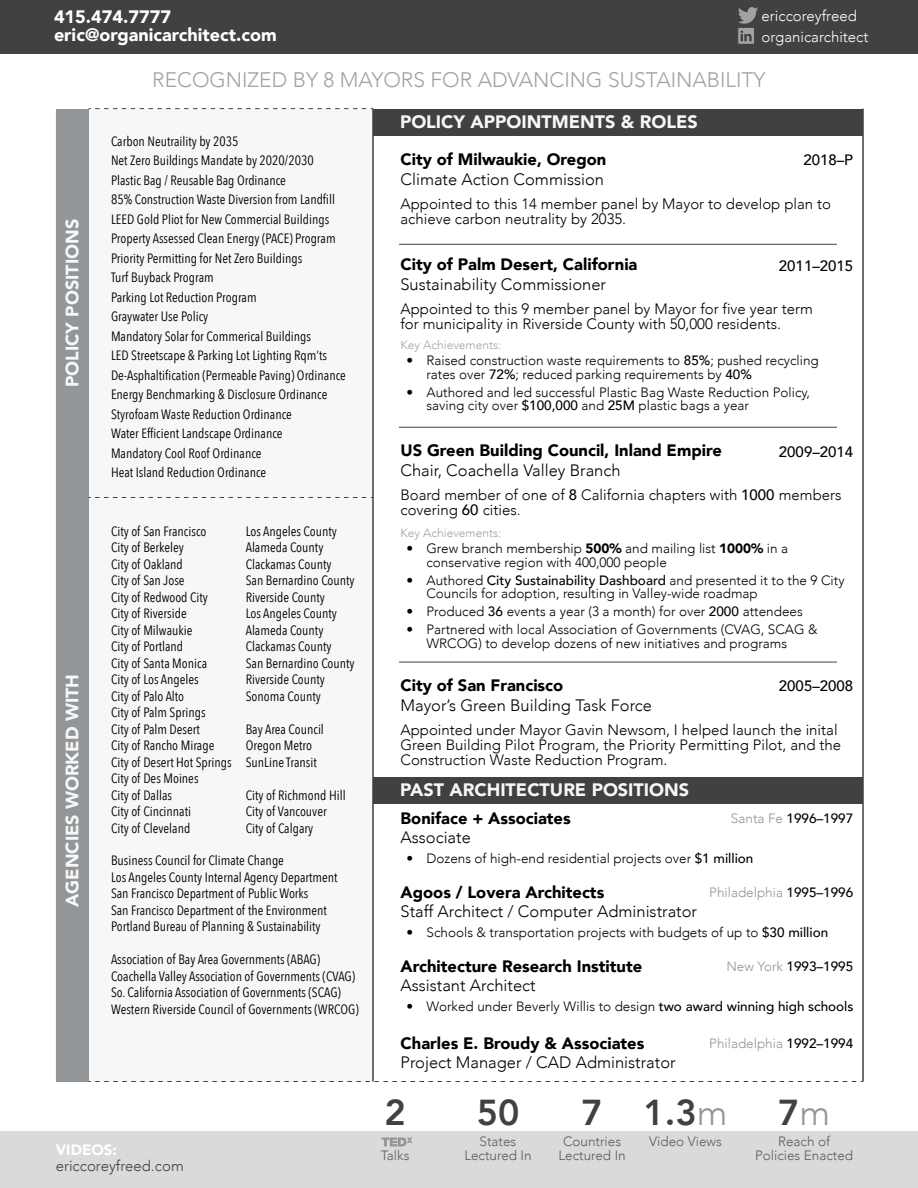
<style>
.page{position:relative;width:918px;height:1188px;background:#fff}
.page>*{position:absolute;margin:0;border:0;box-sizing:border-box;transform-origin:0 0}
.t1{font:800 36px "Avenir";color:#414043}
.t2{font:300 21px "Avenir";color:#a2a2a2}
.t3{font:900 18px "Avenir";color:#f7f7f7}
.t4{font:900 18px/18px "Avenir";color:#fff}
.t5{font:300 16.5px "Avenir";color:#000}
.t6{font:900 16.5px "Avenir";color:#000}
.t7{font:300 15px/15px "Avenir";color:#000}
.t8{font:500 15px "Avenir";color:#000}
.t9{font:300 15px/21px "Avenir";color:#fff}
.t10{font:300 15px "Avenir";color:#414043}
.t11{font:900 15px "Avenir";color:#fff}
.t12{font:13.5px/16.5px "Avenir Next Condensed";color:#000}
.t13{font:300 13.5px/13.5px "Avenir";color:#000}
.t14{font:300 13.5px/13.5px "Avenir";color:#5d5d5d;text-align:center}
.t15{font:300 13.5px "Avenir";color:#929699}
.t16{font:500 13.5px "Avenir";color:#000}
.t17{font:300 12px "Avenir";color:#a2a2a2}
.s1{font-weight:500}
.s2{font-weight:900}
.s3{font-weight:300;color:#929699}
.s4{font-weight:500;color:#000}
</style>
<div class="page">
<hr style="left:399px;top:244px;width:438px;height:1px;background:#414043">
<hr style="left:399px;top:427px;width:438px;height:1px;background:#414043">
<hr style="left:399px;top:662px;width:438px;height:1px;background:#414043">
<div style="left:56px;top:109px;width:317px;height:973px;background:#f7f7f7"></div>
<div style="left:0;top:0;width:918px;height:54px;background:#414043"></div>
<div style="left:0;top:1132px;width:918px;height:56px;background:#dadada"></div>
<div style="left:373px;top:109px;width:490px;height:27px;background:#414043"></div>
<div style="left:373px;top:777px;width:490px;height:27px;background:#414043"></div>
<div style="left:56px;top:109px;width:32px;height:972px;background:#929699"></div>
<svg style="left:88px;top:108px;width:285px;height:1px"></svg>
<svg style="left:88px;top:497px;width:284px;height:1px"></svg>
<svg style="left:88px;top:1081px;width:775px;height:1px"></svg>
<hr style="left:372px;top:109px;width:2px;height:972px;background:#414043">
<hr style="left:862px;top:109px;width:2px;height:972px;background:#414043">
<svg style="left:382px;top:1138px;width:30px;height:8px"></svg>
<div style="left:738px;top:28px;width:16px;height:16px;background:#a2a2a2"></div>
<svg style="left:740px;top:31px;width:12px;height:10px"></svg>
<svg style="left:738px;top:7px;width:20px;height:17px"></svg>
<h3 class="t4" style="left:54px;top:7px;width:224px">415.474.7777 eric@organicarchitect.com</h3>
<p class="t9" style="left:762px;top:5px;width:108px">ericcoreyfreed organicarchitect</p>
<h2 class="t2" style="left:152px;top:67px;width:615px">RECOGNIZED BY 8 MAYORS FOR ADVANCING SUSTAINABILITY</h2>
<h3 class="t3" style="left:57px;top:387px;width:170px;rotate:-90deg">POLICY POSITIONS</h3>
<h3 class="t3" style="left:57px;top:907px;width:235px;rotate:-90deg">AGENCIES WORKED WITH</h3>
<p class="t12" style="left:111px;top:131px;width:236px;line-height:19.5px">Carbon Neutraility by 2035<br>Net Zero Buildings Mandate by 2020/2030<br>Plastic Bag / Reusable Bag Ordinance<br>85% Construction Waste Diversion from Landfill LEED Gold Pliot for New Commercial Buildings Property Assessed Clean Energy (PACE) Program Priority Permitting for Net Zero Buildings<br>Turf Buyback Program<br>Parking Lot Reduction Program<br>Graywater Use Policy<br>Mandatory Solar for Commerical Buildings<br>LED Streetscape &amp; Parking Lot Lighting Rqm’ts De-Asphaltification (Permeable Paving) Ordinance Energy Benchmarking &amp; Disclosure Ordinance Styrofoam Waste Reduction Ordinance<br>Water Efficient Landscape Ordinance<br>Mandatory Cool Roof Ordinance<br>Heat Island Reduction Ordinance</p>
<p class="t12" style="left:111px;top:522px;width:122px">City of San Francisco<br>City of Berkeley<br>City of Oakland<br>City of San Jose<br>City of Redwood City<br>City of Riverside<br>City of Milwaukie<br>City of Portland<br>City of Santa Monica<br>City of Los Angeles<br>City of Palo Alto<br>City of Palm Springs<br>City of Palm Desert<br>City of Rancho Mirage<br>City of Desert Hot Springs<br>City of Des Moines<br>City of Dallas<br>City of Cincinnati<br>City of Cleveland</p>
<p class="t12" style="left:111px;top:852px;width:228px">Business Council for Climate Change<br>Los Angeles County Internal Agency Department San Francisco Department of Public Works<br>San Francisco Department of the Environment Portland Bureau of Planning &amp; Sustainability</p>
<p class="t12" style="left:111px;top:951px;width:249px">Association of Bay Area Governments (ABAG)<br>Coachella Valley Association of Governments (CVAG)<br>So. California Association of Governments (SCAG)<br>Western Riverside Council of Governments (WRCOG)</p>
<p class="t12" style="left:246px;top:522px;width:110px">Los Angeles County<br>Alameda County<br>Clackamas County<br>San Bernardino County<br>Riverside County<br>Los Angeles County<br>Alameda County<br>Clackamas County<br>San Bernardino County<br>Riverside County<br>Sonoma County</p>
<p class="t12" style="left:246px;top:720px;width:80px">Bay Area Council<br>Oregon Metro<br>SunLine Transit</p>
<p class="t12" style="left:246px;top:786px;width:101px">City of Richmond Hill<br>City of Vancouver<br>City of Calgary</p>
<p class="t11" style="left:56px;top:1137px;width:63px">VIDEOS:</p>
<p class="t10" style="left:56px;top:1157px;width:130px">ericcoreyfreed.com</p>
<h3 class="t3" style="left:400px;top:107px;width:299px">POLICY APPOINTMENTS &amp; ROLES</h3>
<p class="t6" style="left:400px;top:145px;width:207px">City of Milwaukie, Oregon</p>
<p class="t5" style="left:400px;top:170px;width:205px">Climate Action Commission</p>
<p class="t7" style="left:400px;top:196px;width:432px">Appointed to this 14 member panel by Mayor to develop plan to achieve carbon neutrality by 2035.</p>
<p class="t8" style="left:803px;top:147px;width:51px">2018–P</p>
<p class="t6" style="left:400px;top:250px;width:239px">City of Palm Desert, California</p>
<p class="t5" style="left:400px;top:275px;width:207px">Sustainability Commissioner</p>
<p class="t7" style="left:400px;top:301px;width:414px">Appointed to this 9 member panel by Mayor for five year term for municipality in Riverside County with 50,000 residents.</p>
<p class="t8" style="left:779px;top:252px;width:76px">2011–2015</p>
<p class="t17" style="left:400px;top:337px;width:102px">Key Achievements:</p>
<p class="t13" style="left:426px;top:354px;width:394px">Raised construction waste requirements to <span class="s1">85%</span>; pushed recycling rates over <span class="s1">72%</span>; reduced parking requirements by <span class="s1">40%</span></p>
<p class="t13" style="left:426px;top:385px;width:385px">Authored and led successful Plastic Bag Waste Reduction Policy, saving city over <span class="s1">$100,000</span> and <span class="s1">25M</span> plastic bags a year</p>
<p class="t13" style="left:406px;top:354px;width:8px">•</p>
<p class="t13" style="left:406px;top:385px;width:8px">•</p>
<p class="t6" style="left:400px;top:436px;width:323px">US Green Building Council, Inland Empire</p>
<p class="t5" style="left:400px;top:461px;width:222px">Chair, Coachella Valley Branch</p>
<p class="t7" style="left:400px;top:488px;width:443px">Board member of one of <span class="s1">8</span> California chapters with <span class="s1">1000</span> members covering <span class="s1">60</span> cities.</p>
<p class="t8" style="left:779px;top:439px;width:76px">2009–2014</p>
<p class="t17" style="left:400px;top:525px;width:102px">Key Achievements:</p>
<p class="t13" style="left:426px;top:542px;width:363px">Grew branch membership <span class="s2">500%</span> and mailing list <span class="s2">1000%</span> in a conservative region with 400,000 people</p>
<p class="t13" style="left:426px;top:573px;width:420px">Authored <span class="s1">City Sustainability Dashboard</span> and presented it to the 9 City<br>Councils for adoption, resulting in Valley-wide roadmap</p>
<p class="t13" style="left:426px;top:602px;width:393px;line-height:18px">Produced <span class="s1">36</span> events a year (3 a month) for over <span class="s1">2000</span> attendees<br>Partnered with local Association of Governments (CVAG, SCAG &amp;</p>
<p class="t13" style="left:426px;top:636px;width:362px">WRCOG) to develop dozens of new initiatives and programs</p>
<p class="t13" style="left:406px;top:542px;width:8px">•</p>
<p class="t13" style="left:406px;top:573px;width:8px">•</p>
<p class="t13" style="left:406px;top:602px;width:8px;line-height:18px">• •</p>
<p class="t6" style="left:400px;top:671px;width:164px">City of San Francisco</p>
<p class="t5" style="left:400px;top:696px;width:253px">Mayor’s Green Building Task Force</p>
<p class="t7" style="left:400px;top:722px;width:442px">Appointed under Mayor Gavin Newsom, I helped launch the inital<br>Green Building Pilot Program, the Priority Permitting Pilot, and the<br>Construction Waste Reduction Program.</p>
<p class="t8" style="left:779px;top:673px;width:76px">2005–2008</p>
<h3 class="t3" style="left:400px;top:775px;width:291px">PAST ARCHITECTURE POSITIONS</h3>
<p class="t6" style="left:401px;top:804px;width:172px">Boniface + Associates</p>
<p class="t5" style="left:401px;top:828px;width:72px">Associate</p>
<p class="t16" style="left:731px;top:806px;width:124px"><span class="s3">Santa Fe</span> 1996–1997</p>
<p class="t13" style="left:427px;top:852px;width:328px">Dozens of high-end residential projects over <span class="s1">$1 million</span></p>
<p class="t13" style="left:407px;top:852px;width:8px">•</p>
<p class="t6" style="left:401px;top:878px;width:205px">Agoos / Lovera Architects</p>
<p class="t5" style="left:401px;top:902px;width:298px">Staff Architect / Computer Administrator</p>
<p class="t15" style="left:709px;top:884px;width:146px">Philadelphia <span class="s4">1995–1996</span></p>
<p class="t13" style="left:427px;top:926px;width:403px">Schools &amp; transportation projects with budgets of up to <span class="s1">$30 million</span></p>
<p class="t13" style="left:407px;top:926px;width:8px">•</p>
<p class="t6" style="left:401px;top:952px;width:243px">Architecture Research Institute</p>
<p class="t5" style="left:401px;top:976px;width:137px">Assistant Architect</p>
<p class="t16" style="left:726px;top:954px;width:128px"><span class="s3">New York</span> 1993–1995</p>
<p class="t13" style="left:427px;top:1000px;width:428px">Worked under Beverly Willis to design <span class="s1">two award winning high schools</span></p>
<p class="t6" style="left:401px;top:1029px;width:245px">Charles E. Broudy &amp; Associates</p>
<p class="t5" style="left:401px;top:1053px;width:277px">Project Manager / CAD Administrator</p>
<p class="t13" style="left:407px;top:1000px;width:8px">•</p>
<p class="t15" style="left:709px;top:1035px;width:146px">Philadelphia <span class="s4">1992–1994</span></p>
<h1 class="t1" style="left:384px;top:1085px;width:23px">2</h1>
<p class="t14" style="left:381px;top:1148px;width:30px">Talks</p>
<h1 class="t1" style="left:477px;top:1085px;width:44px">50</h1>
<p class="t14" style="left:464px;top:1135px;width:69px">States<br>Lectured In</p>
<h1 class="t1" style="left:581px;top:1085px;width:23px">7</h1>
<p class="t14" style="left:558px;top:1135px;width:69px">Countries<br>Lectured In</p>
<h1 class="t1" style="left:644px;top:1085px;width:85px">1.3<span class="s3">m</span></h1>
<p class="t14" style="left:649px;top:1135px;width:74px">Video Views</p>
<h1 class="t1" style="left:778px;top:1085px;width:53px">7<span class="s3">m</span></h1>
<p class="t14" style="left:755px;top:1135px;width:100px">Reach of<br>Policies Enacted</p>
</div>
